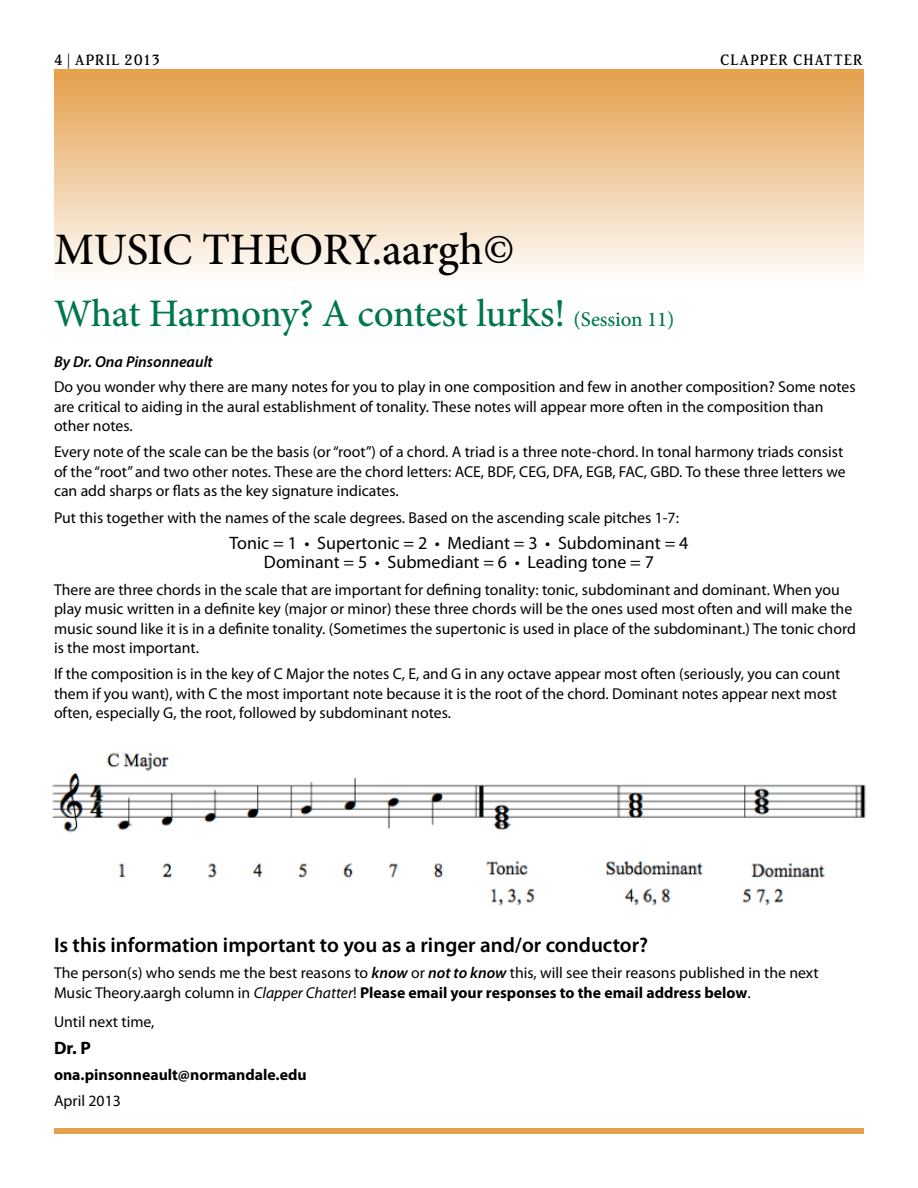
<style>
.page{position:relative;width:918px;height:1188px;background:#fff}
.page>*{position:absolute;margin:0;border:0;box-sizing:border-box;transform-origin:0 0}
.t1{font:500 45px "Minion Pro";letter-spacing:-.005em;color:#000}
.t2{font:500 39px "Minion Pro";letter-spacing:-.01em;color:#00774b}
.t3{font:600 21px "Myriad Pro";color:#000}
.t4{font:18px/19.5px "Myriad Pro";color:#000;text-align:center}
.t5{font:700 18px "Myriad Pro";color:#000}
.t6{font:15.75px/19.5px "Myriad Pro";color:#000}
.t7{font:700 15.75px "Myriad Pro";color:#000}
.t8{font:italic 600 15.75px "Myriad Pro";color:#000}
.t9{font:13.5px "OPTI Beth Medium Agency";letter-spacing:.08em;color:#000}
.s1{font-size:21px}
.s2{font-weight:600;font-style:italic}
.s3{font-style:italic}
.s4{font-weight:700}
</style>
<div class="page">
<hr style="left:54px;top:69px;width:810px;height:3px;background:#e5a04d">
<div style="left:54px;top:1128px;width:810px;height:6px;background:#e5a04d"></div>
<div style="left:54px;top:72px;width:810px;height:210px;background:linear-gradient(to bottom,#e49f4c,#fefdfc)"></div>
<img style="left:52px;top:752px;width:814px;height:154px">
<p class="t9" style="left:54px;top:50px;width:108px">4 | APRIL 2013</p>
<p class="t9" style="left:720px;top:50px;width:144px">CLAPPER CHATTER</p>
<h1 class="t1" style="left:54px;top:219px;width:462px">MUSIC THEORY.aargh©</h1>
<h2 class="t2" style="left:54px;top:288px;width:622px">What Harmony? A contest lurks! <span class="s1">(Session 11)</span></h2>
<p class="t8" style="left:54px;top:353px;width:160px">By Dr. Ona Pinsonneault</p>
<p class="t6" style="left:54px;top:377px;width:803px">Do you wonder why there are many notes for you to play in one composition and few in another composition? Some notes are critical to aiding in the aural establishment of tonality. These notes will appear more often in the composition than other notes.</p>
<p class="t6" style="left:54px;top:443px;width:793px">Every note of the scale can be the basis (or “root”) of a chord. A triad is a three note-chord. In tonal harmony triads consist of the “root” and two other notes. These are the chord letters: ACE, BDF, CEG, DFA, EGB, FAC, GBD. To these three letters we can add sharps or flats as the key signature indicates.</p>
<p class="t6" style="left:54px;top:508px;width:626px">Put this together with the names of the scale degrees. Based on the ascending scale pitches 1-7:</p>
<p class="t4" style="left:230px;top:534px;width:460px">Tonic = 1 • Supertonic = 2 • Mediant = 3 • Subdominant = 4<br>Dominant = 5 • Submediant = 6 • Leading tone = 7</p>
<p class="t6" style="left:54px;top:580px;width:803px">There are three chords in the scale that are important for defining tonality: tonic, subdominant and dominant. When you play music written in a definite key (major or minor) these three chords will be the ones used most often and will make the music sound like it is in a definite tonality. (Sometimes the supertonic is used in place of the subdominant.) The tonic chord is the most important.</p>
<p class="t6" style="left:54px;top:665px;width:788px">If the composition is in the key of C Major the notes C, E, and G in any octave appear most often (seriously, you can count them if you want), with C the most important note because it is the root of the chord. Dominant notes appear next most often, especially G, the root, followed by subdominant notes.</p>
<h3 class="t3" style="left:54px;top:933px;width:596px">Is this information important to you as a ringer and/or conductor?</h3>
<p class="t6" style="left:54px;top:964px;width:766px">The person(s) who sends me the best reasons to <span class="s2">know</span> or <span class="s2">not to know</span> this, will see their reasons published in the next<br>Music Theory.aargh column in <span class="s3">Clapper Chatter</span>! <span class="s4">Please email your responses to the email address below</span>.</p>
<p class="t6" style="left:54px;top:1013px;width:102px">Until next time,</p>
<p class="t5" style="left:54px;top:1037px;width:39px">Dr. P</p>
<p class="t7" style="left:54px;top:1066px;width:254px">ona.pinsonneault@normandale.edu</p>
<p class="t6" style="left:54px;top:1091px;width:68px">April 2013</p>
</div>
